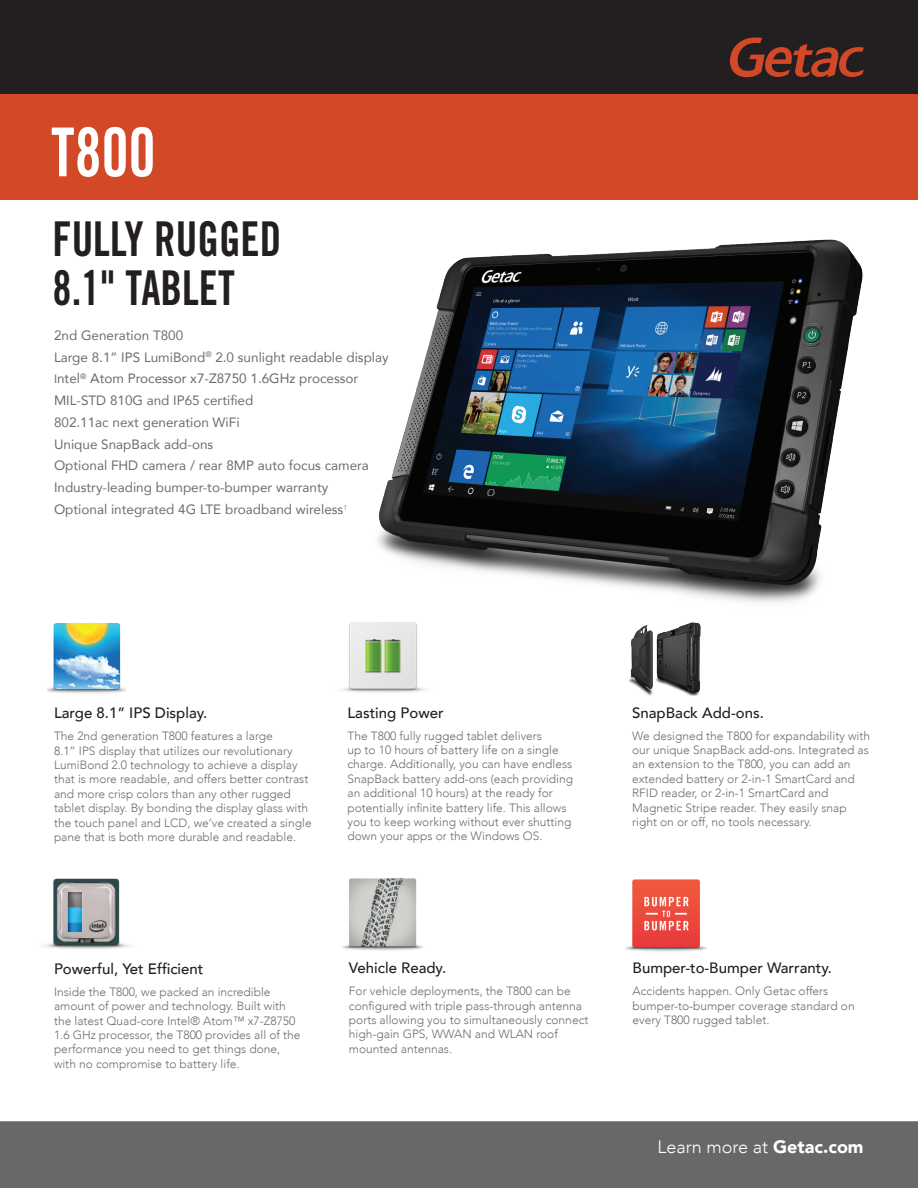
<style>
.page{position:relative;width:918px;height:1188px;background:#fff}
.page>*{position:absolute;margin:0;border:0;box-sizing:border-box;transform-origin:0 0}
.t1{font:67.5px "Trade Gothic Bold Cond Twenty";color:#fff;scale:.9 1}
.t2{font:48px/49.5px "Trade Gothic Bold Cond Twenty";color:#231f20;scale:.9 1}
.t3{font:300 18px "Avenir";color:#fff}
.t4{font:500 15px "Avenir";color:#231f20}
.t5{font:13.5px/21.8px "Avenir";color:#6c6d70}
.t6{font:300 12px/14.4px "Avenir";color:#6c6d70}
.s1{font-size:12px;color:#67686a}
.s2{color:#67686a}
.s3{font-weight:900}
</style>
<div class="page">
<div style="left:0;top:0;width:918px;height:94px;background:#231f20"></div>
<img style="left:378px;top:239px;width:485px;height:364px">
<div style="left:0;top:94px;width:918px;height:106px;background:#d34827"></div>
<svg style="left:730px;top:37px;width:134px;height:41px"></svg>
<div style="left:0;top:1121px;width:918px;height:67px;background:#67686a"></div>
<img style="left:48px;top:623px;width:78px;height:70px">
<img style="left:341px;top:622px;width:85px;height:71px">
<img style="left:625px;top:879px;width:82px;height:73px">
<img style="left:43px;top:878px;width:88px;height:71px">
<img style="left:628px;top:622px;width:73px;height:74px">
<img style="left:342px;top:878px;width:81px;height:73px">
<h1 class="t1" style="left:51px;top:111px;width:118px">T800</h1>
<h2 class="t2" style="left:52px;top:214px;width:256px">FULLY RUGGED<br>8.1" TABLET</h2>
<p class="t5" style="left:54px;top:324px;width:336px">2nd Generation T800<br>Large 8.1” IPS LumiBond<sup>®</sup> 2.0 sunlight readable display <span class="s1">I</span><span class="s2">ntel</span><sup>®</sup> <span class="s2">Atom Processor x7-Z8750 1.6GHz</span> processor MIL-STD 810G and IP65 certified<br>802.11ac next generation WiFi<br>Unique SnapBack add-ons<br>Optional FHD camera / rear 8MP auto focus camera Industry-leading bumper-to-bumper warranty<br>Optional integrated 4G LTE broadband wireless<sup>1</sup></p>
<p class="t4" style="left:54px;top:699px;width:155px">Large 8.1” IPS Display.</p>
<p class="t6" style="left:54px;top:728px;width:259px">The 2nd generation T800 features a large<br><span class="s2">8.1</span>” IPS display that utilizes our revolutionary LumiBond 2.0 technology to achieve a display that is more readable, and offers better contrast and more crisp colors than any other rugged tablet display. By bonding the display glass with the touch panel and LCD, we’ve created a single pane that is both more durable and readable.</p>
<p class="t4" style="left:348px;top:699px;width:98px">Lasting Power</p>
<p class="t6" style="left:348px;top:728px;width:227px">The T800 fully rugged tablet delivers<br>up to 10 hours of battery life on a single charge. Additionally, you can have endless SnapBack battery add-ons (each providing an additional 10 hours) at the ready for potentially infinite battery life. This allows you to keep working without ever shutting down your apps or the Windows OS.</p>
<p class="t4" style="left:632px;top:699px;width:133px">SnapBack Add-ons.</p>
<p class="t6" style="left:632px;top:728px;width:239px">We designed the T800 for expandability with our unique SnapBack add-ons. Integrated as an extension to the T800, you can add an extended battery or 2-in-1 SmartCard and RFID reader, or 2-in-1 SmartCard and Magnetic Stripe reader. They easily snap right on or off, no tools necessary.</p>
<p class="t4" style="left:54px;top:956px;width:151px">Powerful, Yet Efficient</p>
<p class="t6" style="left:54px;top:984px;width:248px">Inside the T800, we packed an incredible amount of power and technology. Built with the latest Quad-core Intel® Atom™ x7-Z8750<br>1.6 GHz processor, the T800 provides all of the performance you need to get things done, with no compromise to battery life.</p>
<p class="t4" style="left:349px;top:955px;width:99px">Vehicle Ready.</p>
<p class="t6" style="left:349px;top:984px;width:241px">For vehicle deployments, the T800 can be configured with triple pass-through antenna ports allowing you to simultaneously connect high-gain GPS, WWAN and WLAN roof mounted antennas.</p>
<p class="t4" style="left:633px;top:955px;width:201px">Bumper-to-Bumper Warranty.</p>
<p class="t6" style="left:633px;top:984px;width:224px">Accidents happen. Only Getac offers bumper-to-bumper coverage standard on every T800 rugged tablet.</p>
<h3 class="t3" style="left:658px;top:1136px;width:208px">Learn more at <span class="s3">Getac.com</span></h3>
</div>
